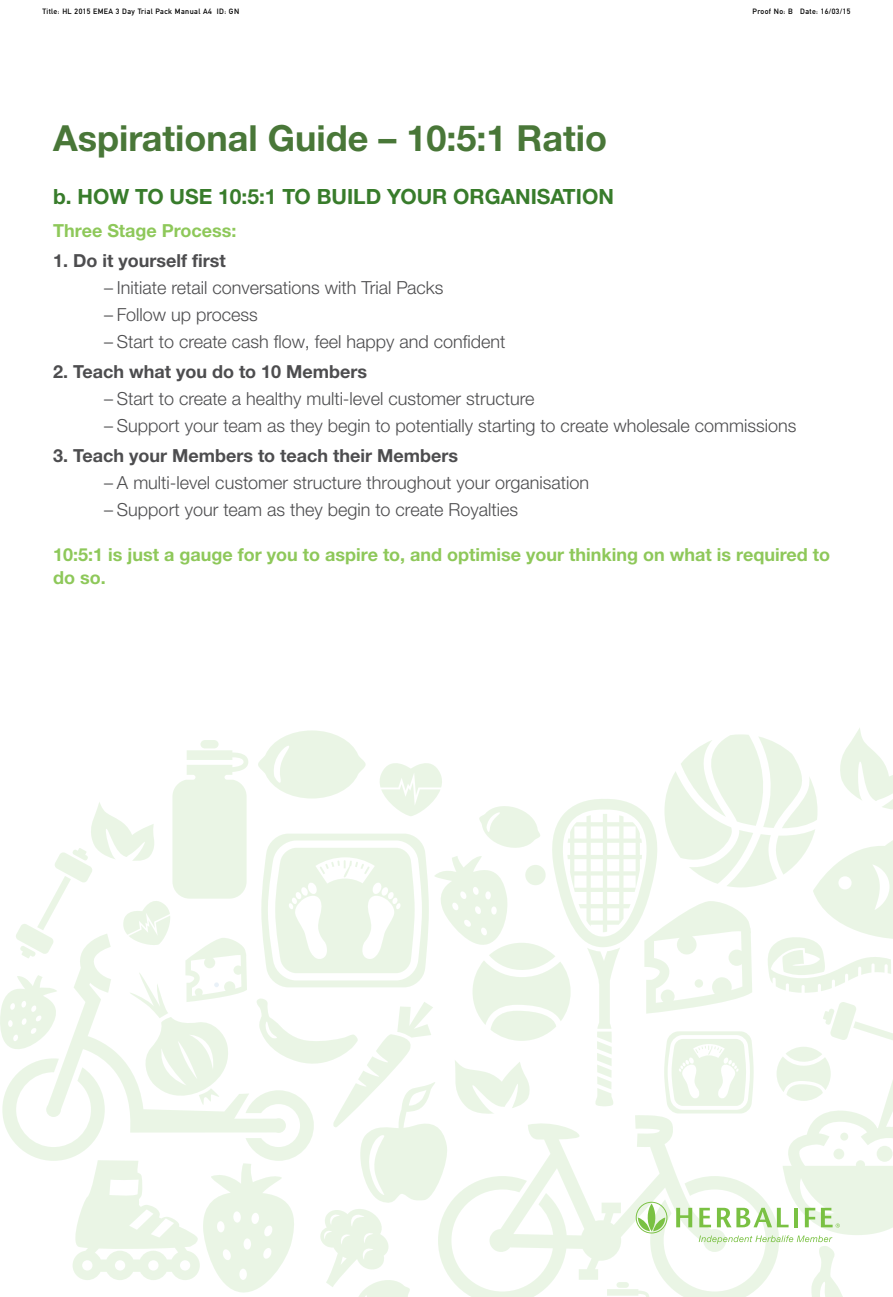
<style>
.page{position:relative;width:893px;height:1297px;background:#fff}
.page>*{position:absolute;margin:0;border:0;box-sizing:border-box;transform-origin:0 0}
.t1{font:700 36px "Helvetica Neue LTW1 G";color:#497738}
.t2{font:700 21px "Helvetica Neue LTW1 G";color:#387c2b}
.t3{font:300 18px "Helvetica Neue LTW1 G";color:#4d4d4f}
.t4{font:700 18px/22.5px "Helvetica Neue LTW1 G";color:#8ec85a}
.t5{font:700 18px "Helvetica Neue LTW1 G";color:#4d4d4f}
.t6{font:7.65px "DIN Mittelschrift";letter-spacing:.05em;color:#000}
</style>
<div class="page">
<svg style="left:0;top:728px;width:893px;height:569px"></svg>
<p class="t6" style="left:43px;top:7px;width:198px">Title: HL 2015 EMEA 3 Day Trial Pack Manual A4 ID: GN</p>
<p class="t6" style="left:752px;top:7px;width:99px">Proof No: B Date: 16/03/15</p>
<h1 class="t1" style="left:53px;top:116px;width:556px">Aspirational Guide – 10:5:1 Ratio</h1>
<p class="t2" style="left:53px;top:184px;width:562px">b. HOW TO USE 10:5:1 TO BUILD YOUR ORGANISATION</p>
<p class="t4" style="left:53px;top:219px;width:185px">Three Stage Process:</p>
<p class="t5" style="left:53px;top:250px;width:174px">1. Do it yourself first</p>
<p class="t3" style="left:104px;top:277px;width:341px">– Initiate retail conversations with Trial Packs</p>
<p class="t3" style="left:104px;top:304px;width:155px">– Follow up process</p>
<p class="t3" style="left:104px;top:331px;width:403px">– Start to create cash flow, feel happy and confident</p>
<p class="t5" style="left:53px;top:361px;width:316px">2. Teach what you do to 10 Members</p>
<p class="t3" style="left:104px;top:388px;width:432px">– Start to create a healthy multi-level customer structure</p>
<p class="t3" style="left:104px;top:415px;width:694px">– Support your team as they begin to potentially starting to create wholesale commissions</p>
<p class="t5" style="left:53px;top:445px;width:406px">3. Teach your Members to teach their Members</p>
<p class="t3" style="left:104px;top:472px;width:486px">– A multi-level customer structure throughout your organisation</p>
<p class="t3" style="left:104px;top:499px;width:415px">– Support your team as they begin to create Royalties</p>
<p class="t4" style="left:53px;top:543px;width:778px">10:5:1 is just a gauge for you to aspire to, and optimise your thinking on what is required to do so.</p>
</div>
